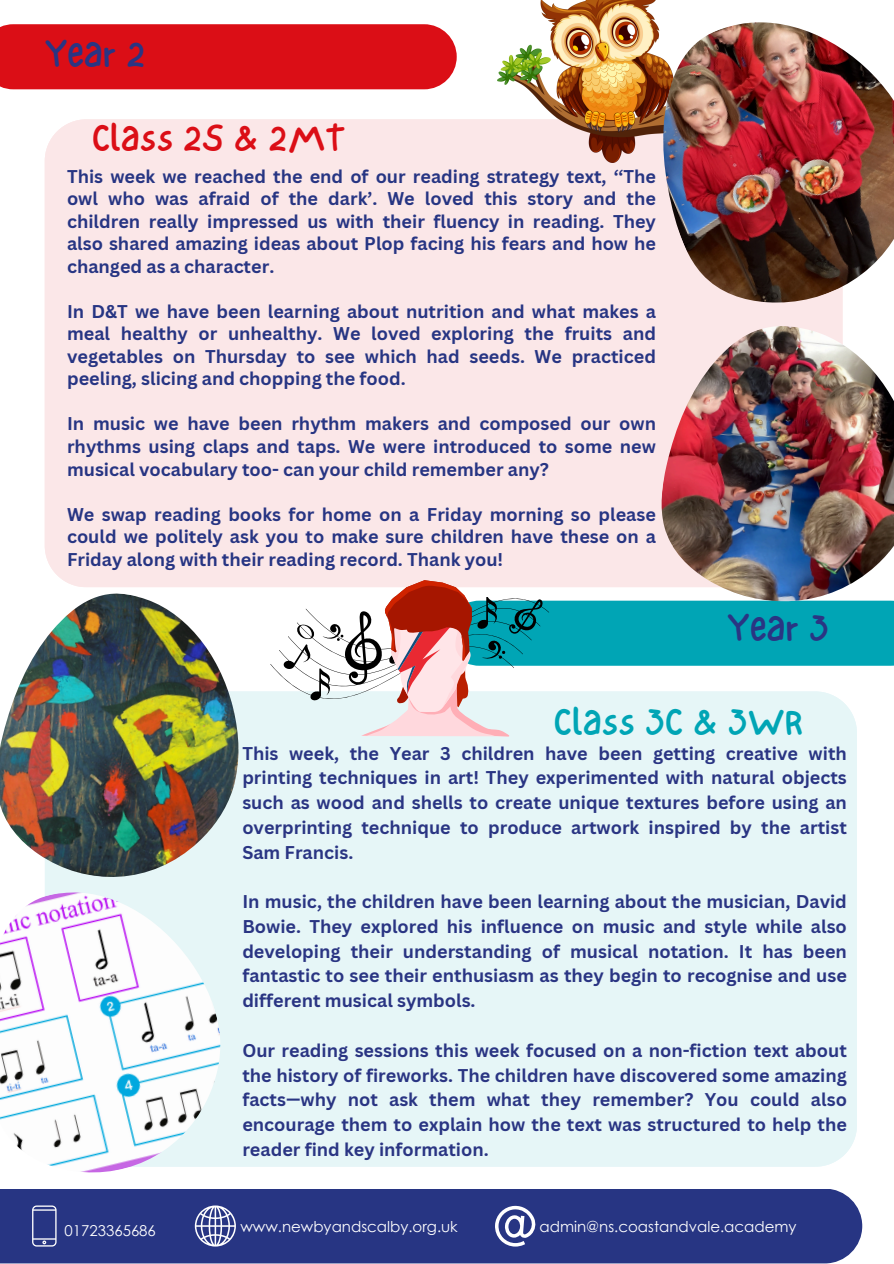
<style>
.page{position:relative;width:894px;height:1264px;background:#fff}
.page>*{position:absolute;margin:0;border:0;box-sizing:border-box;transform-origin:0 0}
.t1{font:39px "NF One Little Font Regular";color:#00a5b5}
.t2{font:39px "NF One Little Font Regular";color:#db0e16}
.t3{font:39px "NF One Little Font Regular";color:#2a3583}
.t4{font:700 18px/24.8px "Canva Sans";color:#2a3583;text-align:justify}
.t5{font:700 18px/22.5px "Canva Sans";color:#273583;text-align:justify}
.t6{font:15px "Century Gothic";color:#fff}
</style>
<div class="page">
<div style="left:45px;top:119px;width:797px;height:468px;background:#fbe7e8"></div>
<div style="left:0;top:24px;width:456px;height:65px;background:#db0e16"></div>
<div style="left:221px;top:691px;width:635px;height:475px;background:#e6f6f7"></div>
<div style="left:0;top:1189px;width:861px;height:74px;background:#273583"></div>
<svg style="left:32px;top:1205px;width:25px;height:41px"></svg>
<svg style="left:195px;top:1205px;width:41px;height:41px"></svg>
<svg style="left:494px;top:1205px;width:42px;height:41px"></svg>
<img style="left:0;top:586px;width:241px;height:301px">
<img style="left:497px;top:0;width:162px;height:162px">
<img style="left:659px;top:22px;width:234px;height:284px">
<img style="left:659px;top:320px;width:234px;height:260px">
<img style="left:0;top:887px;width:221px;height:286px">
<svg style="left:265px;top:495px;width:288px;height:287px;fill:#fbe7e8"></svg>
<svg style="left:361px;top:580px;width:532px;height:156px"></svg>
<h2 class="t3" style="left:45px;top:31px;width:102px">Year 2</h2>
<p class="t2" style="left:91px;top:115px;width:254px">Class 2S &amp; 2MT</p>
<p class="t5" style="left:67px;top:165px;width:590px">This week we reached the end of our reading strategy text, ‘‘The owl who was afraid of the dark’. We loved this story and the children really impressed us with their fluency in reading. They also shared amazing ideas about Plop facing his fears and how he changed as a character.</p>
<h1 class="t5" style="left:67px;top:300px;width:590px">In D&amp;T we have been learning about nutrition and what makes a meal healthy or unhealthy. We loved exploring the fruits and vegetables on Thursday to see which had seeds. We practiced peeling, slicing and chopping the food.</h1>
<h1 class="t5" style="left:67px;top:412px;width:590px">In music we have been rhythm makers and composed our own rhythms using claps and taps. We were introduced to some new musical vocabulary too- can your child remember any?</h1>
<h2 class="t5" style="left:67px;top:502px;width:590px">We swap reading books for home on a Friday morning so please could we politely ask you to make sure children have these on a Friday along with their reading record. Thank you!</h2>
<p class="t3" style="left:727px;top:604px;width:103px">Year 3</p>
<h2 class="t1" style="left:553px;top:699px;width:251px">Class 3C &amp; 3WR</h2>
<h1 class="t6" style="left:64px;top:1220px;width:93px">01723365686</h1>
<h2 class="t4" style="left:242px;top:740px;width:606px">This week, the Year 3 children have been getting creative with printing techniques in art! They experimented with natural objects such as wood and shells to create unique textures before using an overprinting technique to produce artwork inspired by the artist Sam Francis.</h2>
<h2 class="t4" style="left:242px;top:888px;width:606px">In music, the children have been learning about the musician, David Bowie. They explored his influence on music and style while also developing their understanding of musical notation. It has been fantastic to see their enthusiasm as they begin to recognise and use different musical symbols.</h2>
<p class="t4" style="left:242px;top:1037px;width:606px">Our reading sessions this week focused on a non-fiction text about the history of fireworks. The children have discovered some amazing facts—why not ask them what they remember? You could also encourage them to explain how the text was structured to help the reader find key information.</p>
<p class="t6" style="left:240px;top:1216px;width:219px">www.newbyandscalby.org.uk</p>
<p class="t6" style="left:539px;top:1216px;width:258px">admin@ns.coastandvale.academy</p>
</div>
